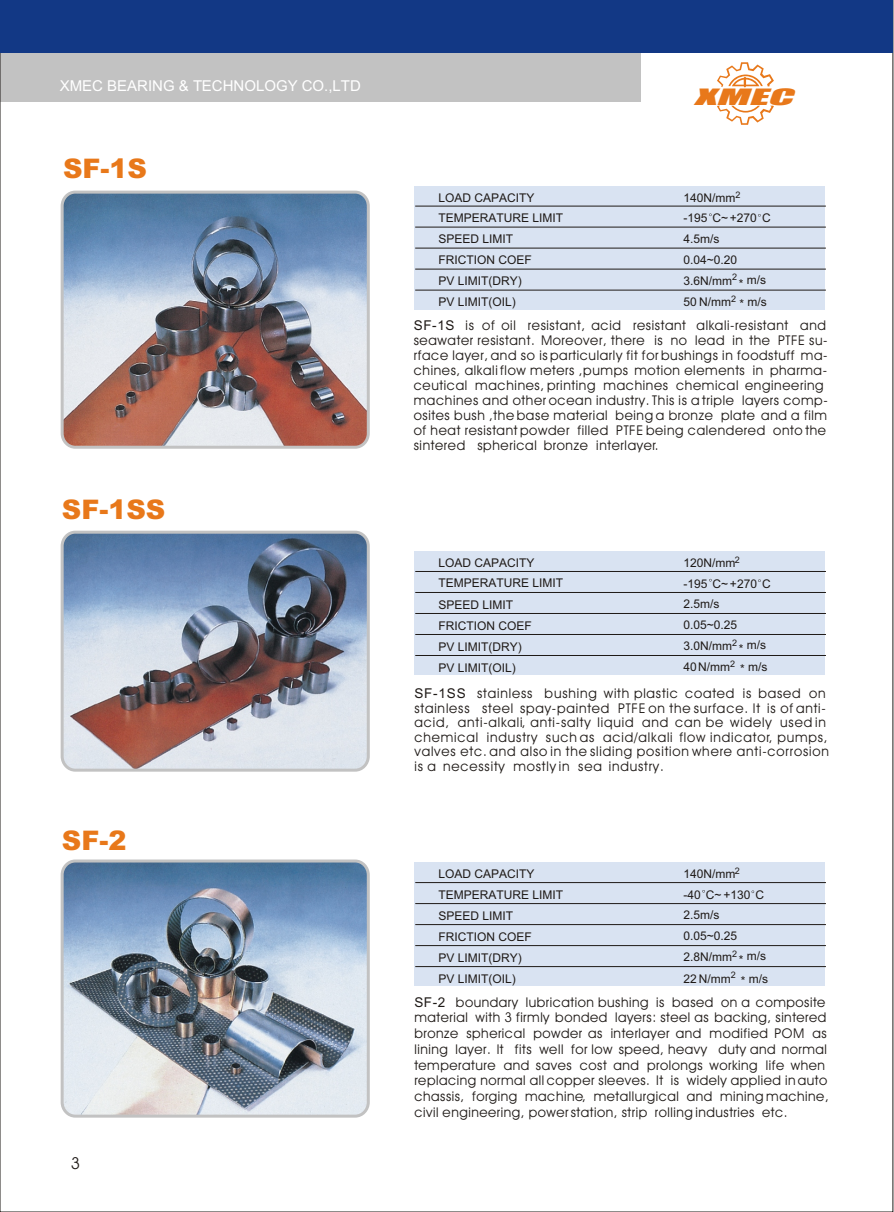
<style>
.page{position:relative;width:894px;height:1212px;background:#fff}
.page>*{position:absolute;margin:0;border:0;box-sizing:border-box;transform-origin:0 0}
.t1{font:900 27px "Arial";color:#e8781a}
.t2{font:italic 20.85px "Impact";color:#e8781a;scale:2.19 1}
.t3{font:16.5px "Avant Garde Bk BT";color:#1f1a17}
.t4{font:15px "Arial";color:#fff}
.t5{font:13.5px/15.1px "Avant Garde Bk BT";letter-spacing:.045em;color:#1f1a17}
.t6{font:12px/20.9px "Arial";color:#1f1a17}
.t7{font:9px "Arial";color:#1f1a17}
.s1{font-family:"Arial"}
</style>
<div class="page">
<div style="left:0;top:0;width:640px;height:102px;background:#c2c2c2"></div>
<svg style="left:717px;top:62px;width:57px;height:26px"></svg>
<svg style="left:717px;top:106px;width:57px;height:19px"></svg>
<div style="left:0;top:0;width:893px;height:53px;background:#123885"></div>
<div style="left:415px;top:552px;width:410px;height:123px;background:#d9e3f2"></div>
<hr style="left:415px;top:592px;width:411px;height:1px;background:#1f1a17">
<hr style="left:415px;top:613px;width:411px;height:1px;background:#1f1a17">
<hr style="left:415px;top:634px;width:411px;height:1px;background:#1f1a17">
<hr style="left:415px;top:655px;width:411px;height:1px;background:#1f1a17">
<hr style="left:415px;top:571px;width:411px;height:1px;background:#1f1a17">
<div style="left:414px;top:186px;width:411px;height:124px;background:#d9e3f2"></div>
<hr style="left:415px;top:227px;width:411px;height:1px;background:#1f1a17">
<hr style="left:415px;top:248px;width:411px;height:1px;background:#1f1a17">
<hr style="left:415px;top:269px;width:411px;height:1px;background:#1f1a17">
<hr style="left:415px;top:290px;width:411px;height:1px;background:#1f1a17">
<hr style="left:415px;top:206px;width:411px;height:1px;background:#1f1a17">
<div style="left:415px;top:863px;width:410px;height:123px;background:#d9e3f2"></div>
<hr style="left:415px;top:903px;width:411px;height:1px;background:#1f1a17">
<hr style="left:415px;top:924px;width:411px;height:1px;background:#1f1a17">
<hr style="left:415px;top:945px;width:411px;height:1px;background:#1f1a17">
<hr style="left:415px;top:966px;width:411px;height:1px;background:#1f1a17">
<hr style="left:415px;top:882px;width:411px;height:1px;background:#1f1a17">
<img style="left:62px;top:192px;width:306px;height:255px;border-radius:14px">
<div style="left:61px;top:191px;width:309px;height:258px;border:3px solid #c2c2c2;border-radius:14px"></div>
<img style="left:62px;top:532px;width:306px;height:238px;border-radius:14px">
<div style="left:61px;top:531px;width:309px;height:241px;border:3px solid #c2c2c2;border-radius:14px"></div>
<img style="left:63px;top:861px;width:304px;height:255px;border-radius:14px">
<div style="left:61px;top:860px;width:309px;height:258px;border:3px solid #c2c2c2;border-radius:14px"></div>
<p class="t4" style="left:60px;top:81px;width:303px">XMEC BEARING &amp; TECHNOLOGY CO.,LTD</p>
<h1 class="t1" style="left:63px;top:158px;width:85px">SF-1S</h1>
<h1 class="t1" style="left:62px;top:500px;width:105px">SF-1SS</h1>
<h1 class="t1" style="left:62px;top:830px;width:66px">SF-2</h1>
<p class="t3" style="left:71px;top:1157px;width:11px">3</p>
<h2 class="t2" style="left:694px;top:88px;width:50px">XMEC</h2>
<p class="t7" style="left:736px;top:192px;width:7px">2</p>
<p class="t6" style="left:439px;top:188px;width:126px">LOAD CAPACITY<br>TEMPERATURE LIMIT<br>SPEED LIMIT<br>FRICTION COEF<br>PV LIMIT(DRY)<br>PV LIMIT(OIL)</p>
<p class="t6" style="left:683px;top:188px;width:89px">140N/mm<br>-195 C~+270 C<br>4.5m/s<br>0.04~0.20<br>3.6N/mm<sup>2</sup></p>
<p class="t6" style="left:747px;top:270px;width:21px">m/s</p>
<p class="t6" style="left:683px;top:276px;width:85px;line-height:18.1px;text-indent:55px">*<br>50 N/mm<sup>2</sup> * m/s</p>
<p class="t5" style="left:414px;top:318px;width:416px"><span class="s1">SF-1S</span> is of oil resistant, acid resistant alkali-resistant and seawater resistant. Moreover, there is no lead in the PTFE su&shy;rface layer, and so is particularly fit for bushings in foodstuff ma&shy;chines, alkali flow meters ,pumps motion elements in pharma&shy;ceutical machines, printing machines chemical engineering machines and other ocean industry. This is a triple layers comp&shy;osites bush ,the base material being a bronze plate and a film of heat resistant powder filled PTFE being calendered onto the sintered spherical bronze interlayer.</p>
<p class="t7" style="left:735px;top:556px;width:7px">2</p>
<p class="t6" style="left:439px;top:553px;width:126px">LOAD CAPACITY<br>TEMPERATURE LIMIT<br>SPEED LIMIT<br>FRICTION COEF<br>PV LIMIT(DRY)<br>PV LIMIT(OIL)</p>
<p class="t6" style="left:683px;top:553px;width:89px">120N/mm<br>-195 C~+270 C<br>2.5m/s<br>0.05~0.25<br>3.0N/mm<sup>2</sup></p>
<p class="t6" style="left:747px;top:636px;width:21px">m/s</p>
<p class="t6" style="left:683px;top:641px;width:85px;line-height:18.1px;text-indent:55px">*<br>40N/mm<sup>2</sup> * m/s</p>
<p class="t5" style="left:414px;top:687px;width:416px;line-height:14.5px"><span class="s1">SF-1SS</span> stainless bushing with plastic coated is based on stainless steel spay-painted PTFE on the surface. It is of anti&shy;acid, anti-alkali, anti-salty liquid and can be widely used in chemical industry such as acid/alkali flow indicator, pumps, valves etc. and also in the sliding position where anti-corrosion is a necessity mostly in sea industry.</p>
<p class="t7" style="left:735px;top:867px;width:7px">2</p>
<p class="t6" style="left:439px;top:864px;width:126px">LOAD CAPACITY<br>TEMPERATURE LIMIT<br>SPEED LIMIT<br>FRICTION COEF<br>PV LIMIT(DRY)<br>PV LIMIT(OIL)</p>
<p class="t6" style="left:683px;top:864px;width:82px">140N/mm<br>-40 C~ +130 C<br>2.5m/s<br>0.05~0.25<br>2.8N/mm<sup>2</sup></p>
<p class="t6" style="left:747px;top:947px;width:21px">m/s</p>
<p class="t6" style="left:683px;top:952px;width:86px;line-height:18.1px;text-indent:55px">*<br>22 N/mm<sup>2</sup> * m/s</p>
<p class="t5" style="left:414px;top:995px;width:416px;line-height:15.8px"><span class="s1">SF-2</span> boundary lubrication bushing is based on a composite material with 3 firmly bonded layers: steel as backing, sintered bronze spherical powder as interlayer and modified POM as lining layer. It fits well for low speed, heavy duty and normal temperature and saves cost and prolongs working life when replacing normal all copper sleeves. It is widely applied in auto chassis, forging machine, metallurgical and mining machine, civil engineering, power station, strip rolling industries etc.</p>
</div>
